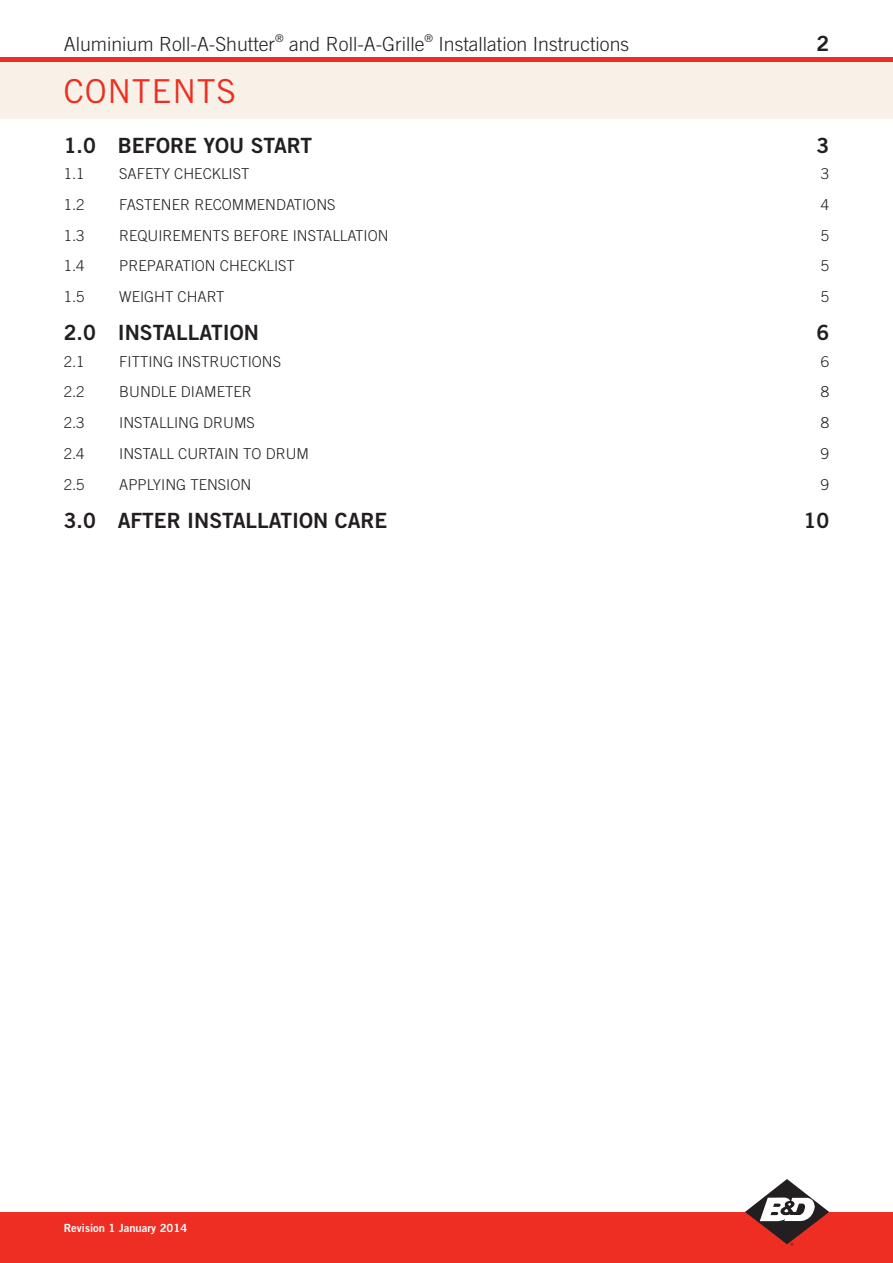
<style>
.page{position:relative;width:893px;height:1263px;background:#fff}
.page>*{position:absolute;margin:0;border:0;box-sizing:border-box;transform-origin:0 0}
.t1{font:33px "Trade Gothic";letter-spacing:.025em;color:#ee2e22}
.t2{font:21px "Trade Gothic Bold Two";color:#231f20}
.t3{font:300 19.5px "Trade Gothic";color:#231f20}
.t4{font:300 15px "Trade Gothic";color:#231f20}
.t5{font:11.25px "Trade Gothic Bold Two";color:#fff}
.t6{font:300 10.8px "Trade Gothic";color:#231f20}
</style>
<div class="page">
<div style="left:0;top:62px;width:893px;height:57px;background:#f8f1e7"></div>
<div style="left:0;top:57px;width:893px;height:5px;background:#ee2e22"></div>
<div style="left:0;top:1212px;width:893px;height:51px;background:#ee2e22"></div>
<svg style="left:745px;top:1179px;width:84px;height:67px"></svg>
<p class="t6" style="left:275px;top:32px;width:10px">®</p>
<h3 class="t3" style="left:289px;top:33px;width:137px">and Roll-A-Grille</h3>
<p class="t6" style="left:424px;top:32px;width:10px">®</p>
<h3 class="t3" style="left:438px;top:33px;width:192px">Installation Instructions</h3>
<h3 class="t3" style="left:64px;top:33px;width:213px">Aluminium Roll-A-Shutter</h3>
<h2 class="t2" style="left:816px;top:31px;width:14px">2</h2>
<h1 class="t1" style="left:64px;top:71px;width:174px">CONTENTS</h1>
<h2 class="t2" style="left:64px;top:132px;width:250px">1.0 BEFORE YOU START</h2>
<h2 class="t2" style="left:816px;top:132px;width:14px">3</h2>
<p class="t4" style="left:64px;top:165px;width:22px">1.1</p>
<p class="t4" style="left:119px;top:165px;width:132px">SAFETY CHECKLIST</p>
<p class="t4" style="left:821px;top:165px;width:10px">3</p>
<p class="t4" style="left:64px;top:196px;width:22px">1.2</p>
<p class="t4" style="left:119px;top:196px;width:218px">FASTENER RECOMMENDATIONS</p>
<p class="t4" style="left:821px;top:196px;width:10px">4</p>
<p class="t4" style="left:64px;top:226px;width:22px">1.3</p>
<p class="t4" style="left:119px;top:226px;width:271px">REQUIREMENTS BEFORE INSTALLATION</p>
<p class="t4" style="left:821px;top:226px;width:10px">5</p>
<p class="t4" style="left:64px;top:257px;width:22px">1.4</p>
<p class="t4" style="left:119px;top:257px;width:177px">PREPARATION CHECKLIST</p>
<p class="t4" style="left:821px;top:257px;width:10px">5</p>
<p class="t4" style="left:64px;top:288px;width:22px">1.5</p>
<p class="t4" style="left:119px;top:288px;width:107px">WEIGHT CHART</p>
<p class="t4" style="left:821px;top:288px;width:10px">5</p>
<h2 class="t2" style="left:64px;top:319px;width:197px">2.0 INSTALLATION</h2>
<h2 class="t2" style="left:816px;top:319px;width:14px">6</h2>
<p class="t4" style="left:64px;top:352px;width:22px">2.1</p>
<p class="t4" style="left:119px;top:352px;width:163px">FITTING INSTRUCTIONS</p>
<p class="t4" style="left:821px;top:352px;width:10px">6</p>
<p class="t4" style="left:64px;top:383px;width:22px">2.2</p>
<p class="t4" style="left:119px;top:383px;width:134px">BUNDLE DIAMETER</p>
<p class="t4" style="left:821px;top:383px;width:10px">8</p>
<p class="t4" style="left:64px;top:414px;width:22px">2.3</p>
<p class="t4" style="left:119px;top:414px;width:137px">INSTALLING DRUMS</p>
<p class="t4" style="left:821px;top:414px;width:10px">8</p>
<p class="t4" style="left:64px;top:445px;width:22px">2.4</p>
<p class="t4" style="left:119px;top:445px;width:191px">INSTALL CURTAIN TO DRUM</p>
<p class="t4" style="left:821px;top:445px;width:10px">9</p>
<p class="t4" style="left:64px;top:475px;width:22px">2.5</p>
<p class="t4" style="left:119px;top:475px;width:133px">APPLYING TENSION</p>
<p class="t4" style="left:821px;top:475px;width:10px">9</p>
<h2 class="t2" style="left:64px;top:507px;width:325px">3.0 AFTER INSTALLATION CARE</h2>
<h2 class="t2" style="left:803px;top:507px;width:27px">10</h2>
<p class="t5" style="left:64px;top:1221px;width:125px">Revision 1 January 2014</p>
</div>
